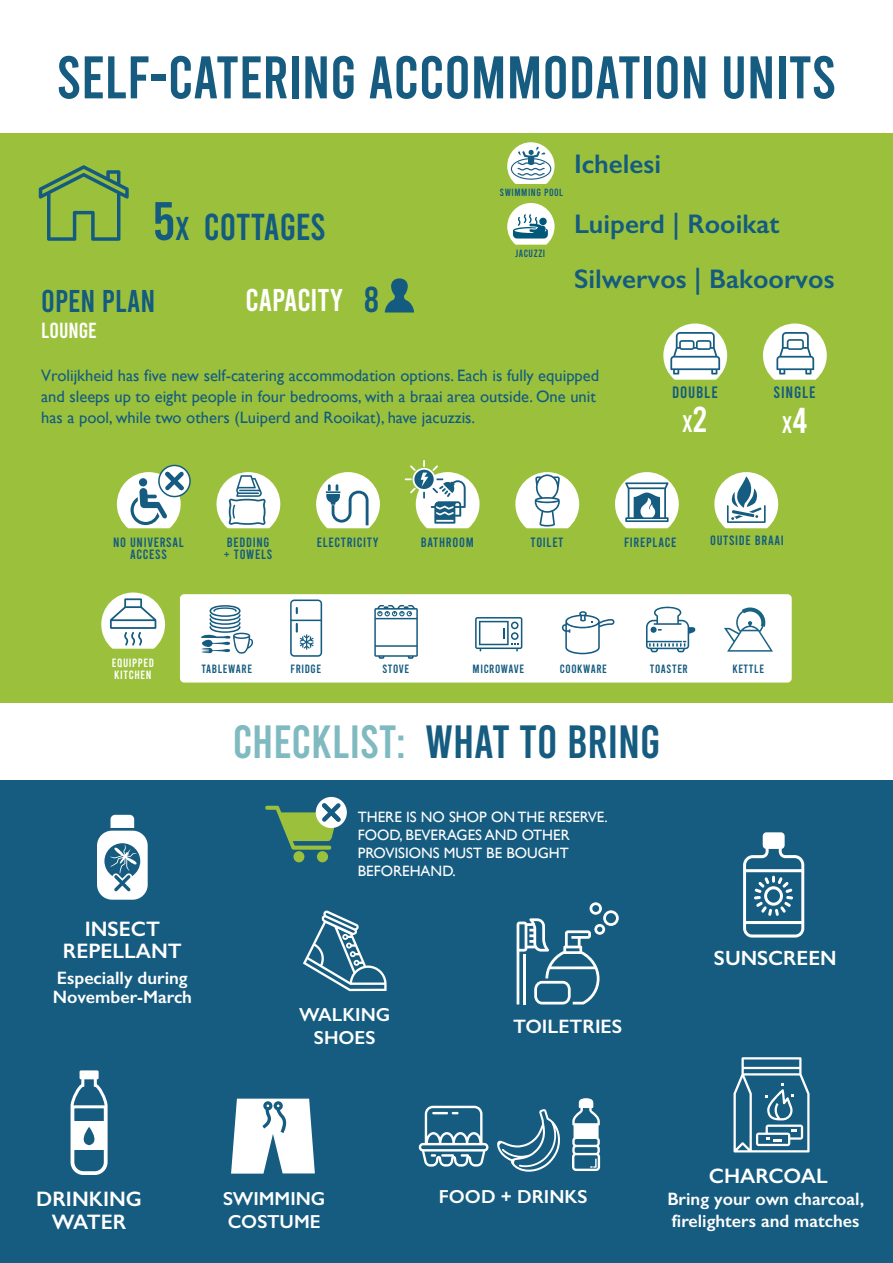
<style>
.page{position:relative;width:893px;height:1263px;background:#fff}
.page>*{position:absolute;margin:0;border:0;box-sizing:border-box;transform-origin:0 0}
.t1{font:60px "Bebas";color:#165c80}
.t2{font:46.65px "Bebas";color:#165c80}
.t3{font:37.5px "Bebas";color:#145b7f}
.t4{font:31.5px "Bebas";color:#fff}
.t5{font:31.5px "Bebas";color:#145b7f}
.t6{font:600 27px/55.5px "Gill Sans";color:#145b7f}
.t7{font:24px "Bebas";color:#fff}
.t8{font:21.75px "Bebas";color:#fff}
.t9{font:600 21px/22.5px "Gill Sans";color:#fff;text-align:center}
.t10{font:600 20.7px "Gill Sans";color:#fff}
.t11{font:600 19.5px "Gill Sans";color:#fff}
.t12{font:600 18.9px/22.6px "Gill Sans";color:#fff;text-align:center}
.t13{font:600 18px/19.5px "Gill Sans";color:#fff}
.t14{font:16.5px/21px "Gill Sans";color:#145b7f}
.t15{font:16.5px "Bebas";letter-spacing:.05em;color:#145b7f}
.t16{font:15px/18px "Gill Sans";color:#fff}
.t17{font:13.5px "Bebas";letter-spacing:.05em;color:#145b7f}
.t18{font:12px "Bebas";letter-spacing:.05em;color:#165c80}
.t19{font:12px/12px "Bebas";letter-spacing:.05em;color:#fff}
.t20{font:10.5px "Bebas";letter-spacing:.05em;color:#145b7f}
.s1{font-size:54px}
.s2{font-size:33px}
.s3{font-size:36px;color:#145b7f}
.s4{font-size:36px}
.s5{color:#80bac1}
</style>
<div class="page">
<div style="left:0;top:133px;width:893px;height:544px;background:#9bc13c"></div>
<div style="left:0;top:684px;width:893px;height:579px;background:#165c80"></div>
<svg style="left:517px;top:902px;width:102px;height:102px"></svg>
<svg style="left:743px;top:832px;width:61px;height:105px"></svg>
<svg style="left:303px;top:910px;width:84px;height:81px"></svg>
<svg style="left:231px;top:1099px;width:84px;height:74px;background:#d6e2e8"></svg>
<svg style="left:497px;top:1109px;width:63px;height:63px"></svg>
<svg style="left:572px;top:1098px;width:28px;height:73px"></svg>
<svg style="left:419px;top:1106px;width:69px;height:60px"></svg>
<svg style="left:97px;top:815px;width:51px;height:85px"></svg>
<div style="left:80px;top:1070px;width:19px;height:9px;background:#fff;border-radius:2px"></div>
<svg style="left:70px;top:1074px;width:38px;height:101px"></svg>
<svg style="left:316px;top:797px;width:31px;height:31px"></svg>
<svg style="left:265px;top:799px;width:80px;height:63px"></svg>
<div style="left:0;top:658px;width:893px;height:57px;background:#9bc13c"></div>
<svg style="left:385px;top:278px;width:29px;height:34px"></svg>
<svg style="left:714px;top:472px;width:64px;height:56px"></svg>
<svg style="left:615px;top:472px;width:64px;height:56px"></svg>
<svg style="left:316px;top:472px;width:64px;height:56px"></svg>
<svg style="left:515px;top:472px;width:64px;height:56px"></svg>
<svg style="left:405px;top:460px;width:75px;height:68px"></svg>
<svg style="left:216px;top:472px;width:64px;height:56px"></svg>
<div style="left:158px;top:465px;width:33px;height:32px;border:2px solid #165c80;border-radius:50%"></div>
<svg style="left:117px;top:468px;width:71px;height:60px"></svg>
<svg style="left:663px;top:323px;width:64px;height:57px"></svg>
<svg style="left:101px;top:592px;width:64px;height:57px"></svg>
<svg style="left:39px;top:165px;width:90px;height:76px"></svg>
<div style="left:180px;top:594px;width:612px;height:88px;background:#fff;border-radius:4px"></div>
<svg style="left:201px;top:605px;width:52px;height:49px"></svg>
<svg style="left:475px;top:617px;width:47px;height:34px"></svg>
<svg style="left:562px;top:611px;width:52px;height:43px"></svg>
<svg style="left:646px;top:607px;width:50px;height:45px"></svg>
<svg style="left:724px;top:607px;width:49px;height:45px"></svg>
<svg style="left:290px;top:599px;width:32px;height:58px"></svg>
<svg style="left:374px;top:605px;width:44px;height:54px"></svg>
<div style="left:0;top:703px;width:893px;height:76px;background:#fff"></div>
<svg style="left:763px;top:323px;width:64px;height:57px"></svg>
<svg style="left:733px;top:1057px;width:76px;height:95px"></svg>
<svg style="left:507px;top:142px;width:48px;height:42px"></svg>
<svg style="left:507px;top:203px;width:48px;height:42px"></svg>
<h1 class="t1" style="left:57px;top:47px;width:781px">SELF-CATERING ACCOMMODATION UNITS</h1>
<h3 class="t3" style="left:153px;top:208px;width:175px"><span class="s1">5</span><span class="s2">X</span> COTTAGES</h3>
<h3 class="t5" style="left:41px;top:285px;width:116px">OPEN PLAN</h3>
<h3 class="t8" style="left:41px;top:319px;width:57px">LOUNGE</h3>
<h3 class="t4" style="left:245px;top:285px;width:135px">CAPACITY <span class="s3">8</span></h3>
<p class="t20" style="left:500px;top:187px;width:65px">SWIMMING POOL</p>
<p class="t20" style="left:515px;top:248px;width:32px">JACUZZI</p>
<h3 class="t6" style="left:574px;top:136px;width:88px">Ichelesi</h3>
<h3 class="t6" style="left:574px;top:196px;width:262px">Luiperd | Rooikat<br>Silwervos | Bakoorvos</h3>
<p class="t14" style="left:41px;top:365px;width:559px">Vrolijkheid has five new self-catering accommodation options. Each is fully equipped and sleeps up to eight people in four bedrooms, with a braai area outside. One unit has a pool, while two others (Luiperd and Rooikat), have jacuzzis.</p>
<p class="t15" style="left:672px;top:384px;width:47px">DOUBLE</p>
<h3 class="t7" style="left:682px;top:412px;width:26px">X<span class="s4">2</span></h3>
<p class="t15" style="left:773px;top:384px;width:44px">SINGLE</p>
<h3 class="t7" style="left:782px;top:413px;width:27px">X<span class="s4">4</span></h3>
<p class="t17" style="left:113px;top:535px;width:72px">NO UNIVERSAL</p>
<p class="t17" style="left:624px;top:535px;width:54px">FIREPLACE</p>
<p class="t17" style="left:710px;top:534px;width:75px">OUTSIDE BRAAI</p>
<p class="t17" style="left:130px;top:547px;width:38px">ACCESS</p>
<p class="t17" style="left:317px;top:535px;width:63px">ELECTRICITY</p>
<p class="t17" style="left:530px;top:535px;width:35px">TOILET</p>
<p class="t17" style="left:227px;top:535px;width:44px">BEDDING</p>
<p class="t17" style="left:421px;top:535px;width:54px">BATHROOM</p>
<p class="t17" style="left:224px;top:547px;width:50px">+ TOWELS</p>
<p class="t19" style="left:112px;top:657px;width:44px">EQUIPPED<br>KITCHEN</p>
<p class="t18" style="left:202px;top:663px;width:52px">TABLEWARE</p>
<p class="t18" style="left:291px;top:663px;width:32px">FRIDGE</p>
<p class="t18" style="left:382px;top:663px;width:28px">STOVE</p>
<p class="t18" style="left:473px;top:663px;width:53px">MICROWAVE</p>
<p class="t18" style="left:560px;top:663px;width:49px">COOKWARE</p>
<p class="t18" style="left:650px;top:663px;width:39px">TOASTER</p>
<p class="t18" style="left:732px;top:663px;width:33px">KETTLE</p>
<h2 class="t2" style="left:233px;top:718px;width:429px"><span class="s5">CHECKLIST:</span> WHAT TO BRING</h2>
<p class="t9" style="left:63px;top:917px;width:121px">INSECT<br>REPELLANT</p>
<p class="t13" style="left:53px;top:968px;width:141px">Especially during<br>November-March</p>
<p class="t16" style="left:358px;top:808px;width:251px">THERE IS NO SHOP ON THE RESERVE.<br>FOOD, BEVERAGES AND OTHER<br>PROVISIONS MUST BE BOUGHT<br>BEFOREHAND.</p>
<p class="t12" style="left:299px;top:1003px;width:93px">WALKING<br>SHOES</p>
<p class="t11" style="left:513px;top:1014px;width:111px">TOILETRIES</p>
<p class="t10" style="left:714px;top:946px;width:124px">SUNSCREEN</p>
<p class="t9" style="left:36px;top:1188px;width:107px">DRINKING<br>WATER</p>
<p class="t12" style="left:223px;top:1187px;width:104px;text-align:left">SWIMMING<br>COSTUME</p>
<p class="t12" style="left:439px;top:1185px;width:150px">FOOD + DRINKS</p>
<p class="t9" style="left:709px;top:1164px;width:120px">CHARCOAL</p>
<p class="t13" style="left:667px;top:1188px;width:198px;line-height:21.6px">Bring your own charcoal, firelighters and matches</p>
</div>
